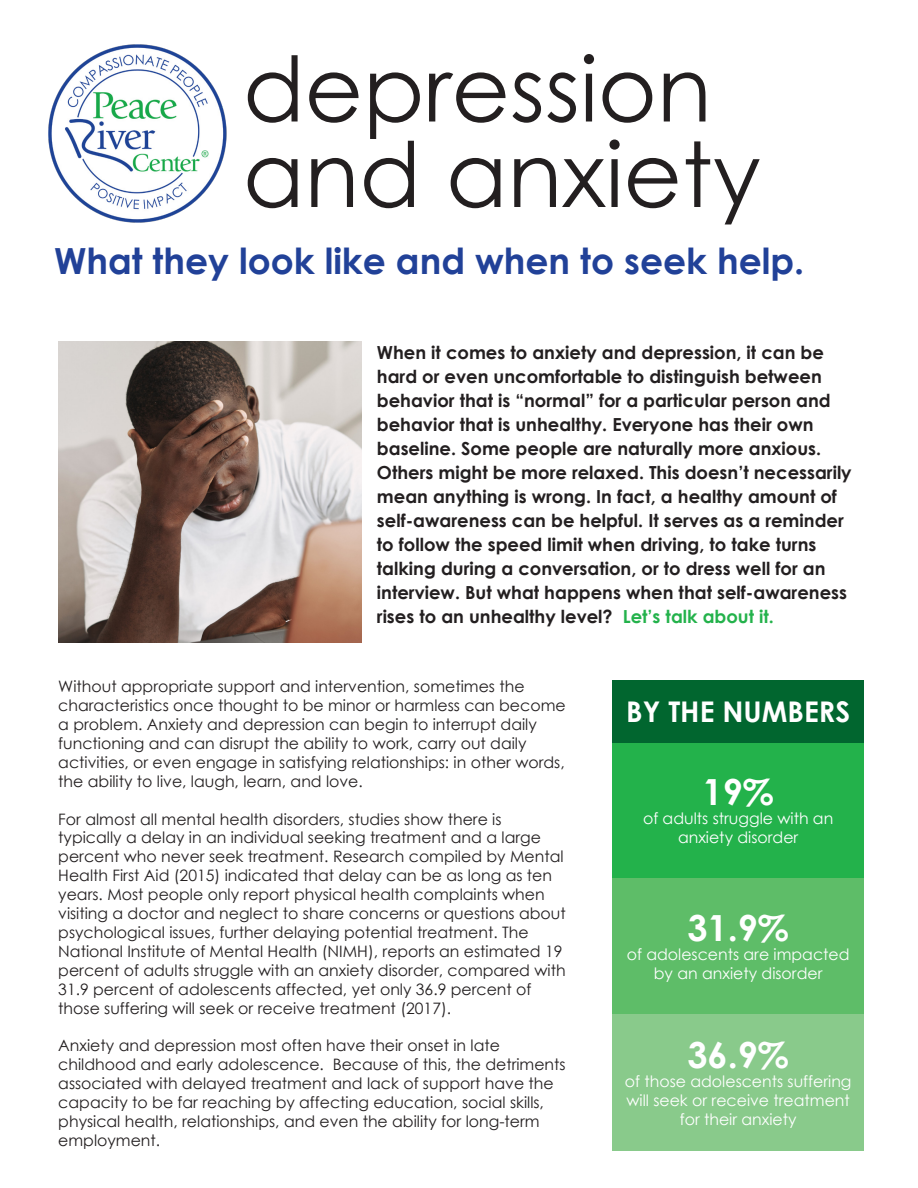
<style>
.page{position:relative;width:918px;height:1188px;background:#fff}
.page>*{position:absolute;margin:0;border:0;box-sizing:border-box;transform-origin:0 0}
.t1{font:90px/85.5px "Century Gothic";color:#231f20}
.t2{font:700 36px "Century Gothic";color:#214198}
.t3{font:700 36px "Century Gothic";color:#fff}
.t4{font:700 28.5px "Century Gothic";color:#fff}
.t5{font:700 18px/24px "Century Gothic";color:#231f20}
.t6{font:15.75px/18.9px "Century Gothic";color:#231f20}
.t7{font:15.75px/18.9px "Century Gothic";color:#fff;text-align:center}
.s1{color:#23b24b}
</style>
<div class="page">
<div style="left:612px;top:742px;width:252px;height:137px;background:#23b24b"></div>
<div style="left:612px;top:879px;width:252px;height:136px;background:#5ebd68"></div>
<div style="left:612px;top:1015px;width:252px;height:136px;background:#89ca8b"></div>
<img style="left:58px;top:341px;width:304px;height:302px">
<div style="left:612px;top:680px;width:252px;height:62px;background:#01662f"></div>
<img style="left:48px;top:44px;width:179px;height:179px">
<p class="t1" style="left:243px;top:45px;width:519px">depression and anxiety</p>
<p class="t2" style="left:54px;top:234px;width:752px">What they look like and when to seek help.</p>
<p class="t5" style="left:377px;top:340px;width:476px">When it comes to anxiety and depression, it can be hard or even uncomfortable to distinguish between behavior that is “normal” for a particular person and behavior that is unhealthy. Everyone has their own baseline. Some people are naturally more anxious.<br>Others might be more relaxed. This doesn’t necessarily mean anything is wrong. In fact, a healthy amount of self-awareness can be helpful. It serves as a reminder to follow the speed limit when driving, to take turns talking during a conversation, or to dress well for an interview. But what happens when that self-awareness rises to an unhealthy level? <span class="s1">Let’s talk about it.</span></p>
<p class="t6" style="left:58px;top:677px;width:509px">Without appropriate support and intervention, sometimes the characteristics once thought to be minor or harmless can become a problem. Anxiety and depression can begin to interrupt daily functioning and can disrupt the ability to work, carry out daily activities, or even engage in satisfying relationships: in other words, the ability to live, laugh, learn, and love.</p>
<p class="t6" style="left:58px;top:809px;width:509px">For almost all mental health disorders, studies show there is typically a delay in an individual seeking treatment and a large percent who never seek treatment. Research compiled by Mental Health First Aid (2015) indicated that delay can be as long as ten years. Most people only report physical health complaints when visiting a doctor and neglect to share concerns or questions about psychological issues, further delaying potential treatment. The National Institute of Mental Health (NIMH), reports an estimated 19 percent of adults struggle with an anxiety disorder, compared with 31.9 percent of adolescents affected, yet only 36.9 percent of those suffering will seek or receive treatment (2017).</p>
<p class="t6" style="left:58px;top:1036px;width:509px">Anxiety and depression most often have their onset in late childhood and early adolescence. Because of this, the detriments associated with delayed treatment and lack of support have the capacity to be far reaching by affecting education, social skills, physical health, relationships, and even the ability for long-term employment.</p>
<p class="t4" style="left:626px;top:690px;width:226px">BY THE NUMBERS</p>
<p class="t3" style="left:703px;top:765px;width:73px">19%</p>
<p class="t7" style="left:643px;top:809px;width:192px">of adults struggle with an anxiety disorder</p>
<p class="t3" style="left:687px;top:901px;width:103px">31.9%</p>
<p class="t7" style="left:627px;top:945px;width:224px">of adolescents are impacted by an anxiety disorder</p>
<p class="t3" style="left:687px;top:1027px;width:103px">36.9%</p>
<p class="t7" style="left:625px;top:1071px;width:228px">of those adolescents suffering will seek or receive treatment for their anxiety</p>
</div>
